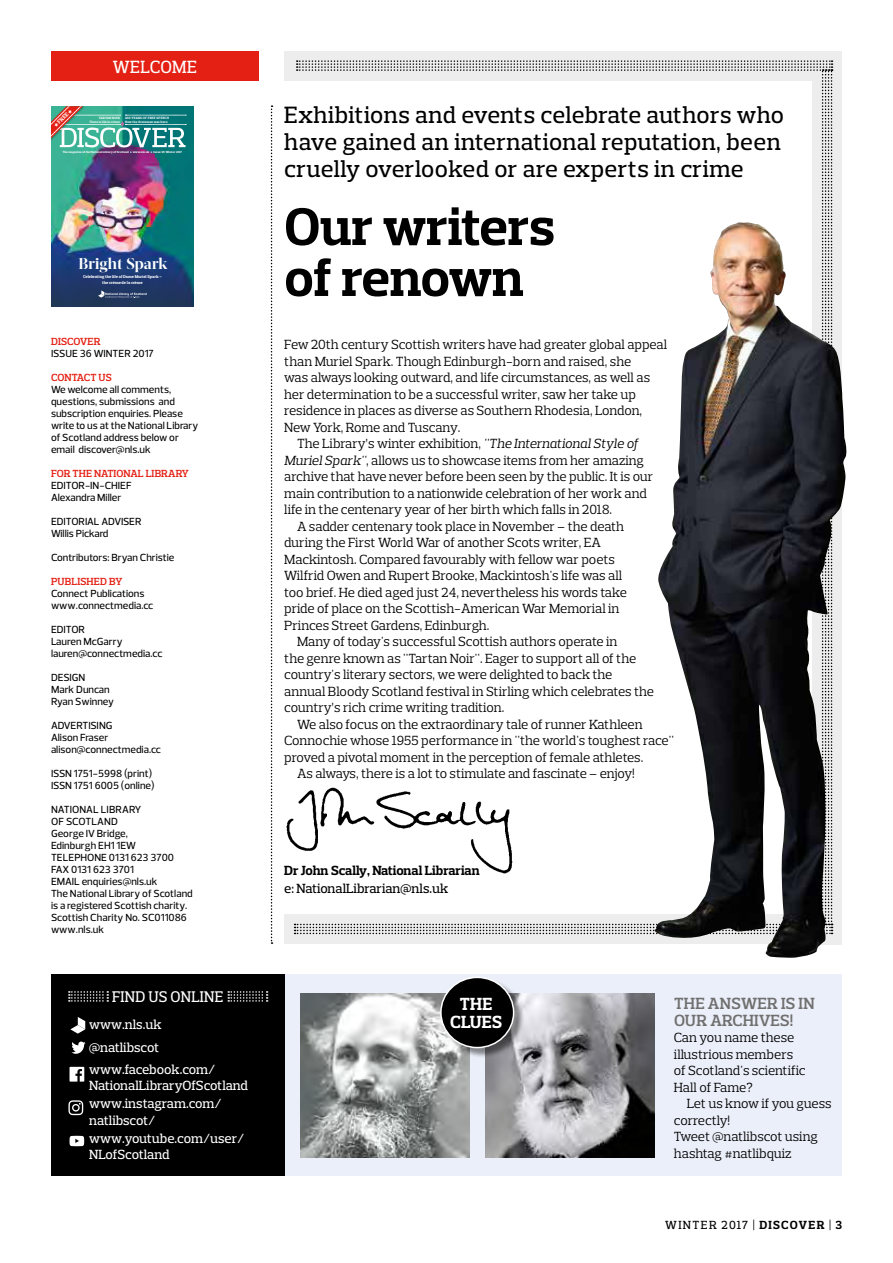
<style>
.page{position:relative;width:893px;height:1263px;background:#fff}
.page>*{position:absolute;margin:0;border:0;box-sizing:border-box;transform-origin:0 0}
.t1{font:700 53.85px/51px "Prelo Slab";letter-spacing:-.005em;color:#000}
.t2{font:500 24px/27px "Prelo Slab";letter-spacing:.01em;color:#000}
.t3{font:500 18px "Prelo Slab";letter-spacing:.015em;color:#fff;scale:.96 1}
.t4{font:700 17.85px/18px "Prelo Slab";letter-spacing:.015em;color:#fff;text-align:center}
.t5{font:600 16.5px/16.5px "Prelo Slab";letter-spacing:.015em;color:#706f6f}
.t6{font:500 15.75px "Prelo Slab";letter-spacing:.015em;color:#fff;scale:.96 1}
.t7{font:700 15.6px "Acta Display";letter-spacing:-.015em;color:#fff}
.t8{font:13.5px/16.5px "Prelo Slab";letter-spacing:-.01em;color:#000}
.t9{font:500 13.5px/18px "Prelo Slab";letter-spacing:-.01em;color:#fff}
.t10{font:700 13.5px "Prelo Slab";letter-spacing:-.01em;color:#000}
.t11{font:500 13.5px "Prelo Slab";color:#000}
.t12{font:500 12px "Prelo Slab";letter-spacing:.115em;color:#000}
.t13{font:500 10.5px/12px "Prelo";color:#000}
.t14{font:600 10.5px "Prelo Slab";letter-spacing:.005em;color:#e41f13}
.t15{font:700 5.7px "Prelo Slab";color:#fff}
.t16{font:700 4.2px/5.1px "Prelo Slab";letter-spacing:-.01em;color:#fff;text-align:center}
.t17{font:700 3.3px/3.3px "Prelo Slab";letter-spacing:.02em;color:#fff;text-align:right}
.t18{font:700 3px "Prelo Slab";letter-spacing:.01em;color:#fff}
.s1{font-style:italic}
.s2{font-weight:700}
</style>
<div class="page">
<div style="left:812px;top:51px;width:30px;height:893px;background:#ededed"></div>
<div style="left:284px;top:914px;width:558px;height:30px;background:#ededed"></div>
<div style="left:284px;top:51px;width:558px;height:30px;background:#ededed"></div>
<div style="left:51px;top:974px;width:791px;height:201px;background:#ebeff9"></div>
<svg style="left:295px;top:60px;width:537px;height:874px"></svg>
<svg style="left:271px;top:105px;width:2px;height:839px"></svg>
<img style="left:286px;top:780px;width:234px;height:103px">
<img style="left:51px;top:106px;width:143px;height:201px">
<svg style="left:98px;top:290px;width:49px;height:8px"></svg>
<img style="left:301px;top:993px;width:169px;height:165px">
<img style="left:486px;top:993px;width:169px;height:165px">
<div style="left:442px;top:978px;width:83px;height:80px;background:#000;opacity:.45"></div>
<div style="left:441px;top:977px;width:73px;height:70px;background:#000;border-radius:50%"></div>
<div style="left:440px;top:977px;width:74px;height:71px;border:2px solid #fff;border-radius:50%"></div>
<div style="left:51px;top:51px;width:208px;height:30px;background:#e41f13"></div>
<img style="left:654px;top:223px;width:192px;height:735px">
<div style="left:51px;top:974px;width:233px;height:201px;background:#000"></div>
<svg style="left:69px;top:991px;width:39px;height:11px"></svg>
<svg style="left:228px;top:991px;width:40px;height:11px"></svg>
<svg style="left:71px;top:1041px;width:15px;height:13px"></svg>
<svg style="left:70px;top:1067px;width:14px;height:14px"></svg>
<svg style="left:68px;top:1100px;width:15px;height:15px"></svg>
<svg style="left:70px;top:1136px;width:14px;height:10px"></svg>
<svg style="left:70px;top:1017px;width:15px;height:17px"></svg>
<svg style="left:51px;top:106px;width:135px;height:47px;background:#559c94"></svg>
<h3 class="t3" style="left:113px;top:56px;width:89px">WELCOME</h3>
<p class="t15" style="left:56px;top:121px;width:15px;rotate:-45deg">FREE</p>
<p class="t17" style="left:89px;top:117px;width:32px">TARTAN NOIR<br>There is life in crime</p>
<p class="t17" style="left:125px;top:117px;width:45px;text-align:left">200 YEARS OF FREE SPEECH<br>How the <span class="s1">Scotsman</span> was born</p>
<p class="t18" style="left:63px;top:150px;width:68px">The magazine of the National Library of Scotland</p>
<p class="t18" style="left:133px;top:150px;width:18px">www.nls.uk</p>
<p class="t18" style="left:153px;top:150px;width:30px">Issue 36 Winter 2017</p>
<p class="t7" style="left:79px;top:254px;width:91px">Bright Spark</p>
<p class="t16" style="left:83px;top:274px;width:80px">Celebrating the life of Dame Muriel Spark – the crème de la crème</p>
<p class="t14" style="left:51px;top:335px;width:51px">DISCOVER</p>
<p class="t13" style="left:51px;top:347px;width:104px">ISSUE 36 WINTER 2017</p>
<p class="t14" style="left:51px;top:371px;width:62px">CONTACT US</p>
<p class="t13" style="left:51px;top:383px;width:149px">We welcome all comments, questions, submissions and subscription enquiries. Please write to us at the National Library of Scotland address below or email discover@nls.uk</p>
<p class="t14" style="left:51px;top:467px;width:139px">FOR THE NATIONAL LIBRARY</p>
<p class="t13" style="left:51px;top:479px;width:82px">EDITOR-IN-CHIEF<br>Alexandra Miller</p>
<p class="t13" style="left:51px;top:515px;width:92px">EDITORIAL ADVISER<br>Willis Pickard</p>
<p class="t13" style="left:51px;top:551px;width:125px">Contributors: Bryan Christie</p>
<p class="t14" style="left:51px;top:575px;width:73px">PUBLISHED BY</p>
<p class="t13" style="left:51px;top:587px;width:104px">Connect Publications www.connectmedia.cc</p>
<p class="t13" style="left:51px;top:623px;width:113px">EDITOR<br>Lauren McGarry lauren@connectmedia.cc</p>
<p class="t13" style="left:51px;top:671px;width:65px">DESIGN<br>Mark Duncan<br>Ryan Swinney</p>
<p class="t13" style="left:51px;top:719px;width:111px">ADVERTISING<br>Alison Fraser alison@connectmedia.cc</p>
<p class="t13" style="left:51px;top:767px;width:105px">ISSN 1751-5998 (print)<br>ISSN 1751 6005 (online)</p>
<p class="t13" style="left:51px;top:803px;width:143px">NATIONAL LIBRARY<br>OF SCOTLAND<br>George IV Bridge,<br>Edinburgh EH1 1EW<br>TELEPHONE 0131 623 3700<br>FAX 0131 623 3701<br>EMAIL enquiries@nls.uk<br>The National Library of Scotland is a registered Scottish charity.<br>Scottish Charity No. SC011086 www.nls.uk</p>
<p class="t6" style="left:112px;top:987px;width:117px">FIND US ONLINE</p>
<p class="t9" style="left:89px;top:1015px;width:74px">www.nls.uk</p>
<p class="t9" style="left:89px;top:1036px;width:128px;line-height:21.8px">@natlibscot www.facebook.com/</p>
<p class="t9" style="left:89px;top:1076px;width:160px">NationalLibraryOfScotland www.instagram.com/</p>
<p class="t9" style="left:89px;top:1111px;width:157px">natlibscot/ www.youtube.com/user/</p>
<p class="t9" style="left:89px;top:1145px;width:82px">NLofScotland</p>
<h2 class="t2" style="left:284px;top:102px;width:501px">Exhibitions and events celebrate authors who have gained an international reputation, been cruelly overlooked or are experts in crime</h2>
<h1 class="t1" style="left:284px;top:201px;width:272px">Our writers of renown</h1>
<p class="t8" style="left:284px;top:336px;width:384px">Few 20th century Scottish writers have had greater global appeal</p>
<p class="t8" style="left:284px;top:353px;width:348px">than Muriel Spark. Though Edinburgh-born and raised, she</p>
<p class="t8" style="left:284px;top:369px;width:367px">was always looking outward, and life circumstances, as well as</p>
<p class="t8" style="left:284px;top:386px;width:353px">her determination to be a successful writer, saw her take up</p>
<p class="t8" style="left:284px;top:402px;width:359px">residence in places as diverse as Southern Rhodesia, London,</p>
<p class="t8" style="left:284px;top:419px;width:178px">New York, Rome and Tuscany.</p>
<p class="t8" style="left:297px;top:435px;width:343px">The Library’s winter exhibition, <span class="s1">"The International Style of</span></p>
<p class="t8" style="left:284px;top:452px;width:361px"><span class="s1">Muriel Spark"</span>, allows us to showcase items from her amazing</p>
<p class="t8" style="left:284px;top:468px;width:371px">archive that have never before been seen by the public. It is our</p>
<p class="t8" style="left:284px;top:485px;width:364px">main contribution to a nationwide celebration of her work and</p>
<p class="t8" style="left:284px;top:501px;width:329px">life in the centenary year of her birth which falls in 2018.</p>
<p class="t8" style="left:297px;top:518px;width:329px">A sadder centenary took place in November – the death</p>
<p class="t8" style="left:284px;top:534px;width:318px">during the First World War of another Scots writer, EA</p>
<p class="t8" style="left:284px;top:551px;width:332px">Mackintosh. Compared favourably with fellow war poets</p>
<p class="t8" style="left:284px;top:567px;width:339px">Wilfrid Owen and Rupert Brooke, Mackintosh's life was all</p>
<p class="t8" style="left:284px;top:584px;width:344px">too brief. He died aged just 24, nevertheless his words take</p>
<p class="t8" style="left:284px;top:600px;width:337px">pride of place on the Scottish-American War Memorial in</p>
<p class="t8" style="left:284px;top:617px;width:207px">Princes Street Gardens, Edinburgh.</p>
<p class="t8" style="left:297px;top:633px;width:322px">Many of today's successful Scottish authors operate in</p>
<p class="t8" style="left:284px;top:650px;width:353px">the genre known as "Tartan Noir". Eager to support all of the</p>
<p class="t8" style="left:284px;top:666px;width:330px">country's literary sectors, we were delighted to back the</p>
<p class="t8" style="left:284px;top:683px;width:371px">annual Bloody Scotland festival in Stirling which celebrates the</p>
<p class="t8" style="left:284px;top:699px;width:221px">country’s rich crime writing tradition.</p>
<p class="t8" style="left:297px;top:716px;width:347px">We also focus on the extraordinary tale of runner Kathleen</p>
<p class="t8" style="left:284px;top:732px;width:391px">Connochie whose 1955 performance in "the world's toughest race"</p>
<p class="t8" style="left:284px;top:749px;width:361px">proved a pivotal moment in the perception of female athletes.</p>
<p class="t8" style="left:297px;top:765px;width:339px">As always, there is a lot to stimulate and fascinate – enjoy!</p>
<p class="t10" style="left:284px;top:862px;width:197px">Dr John Scally, National Librarian</p>
<p class="t11" style="left:284px;top:880px;width:165px">e: NationalLibrarian@nls.uk</p>
<h3 class="t4" style="left:450px;top:995px;width:54px">THE<br>CLUES</h3>
<p class="t5" style="left:674px;top:995px;width:142px">THE ANSWER IS IN<br>OUR ARCHIVES!</p>
<p class="t8" style="left:674px;top:1029px;width:133px">Can you name these illustrious members of Scotland's scientific<br>Hall of Fame?</p>
<p class="t8" style="left:674px;top:1095px;width:159px;text-indent:13px">Let us know if you guess correctly!<br>Tweet @natlibscot using hashtag #natlibquiz</p>
<p class="t12" style="left:665px;top:1218px;width:178px">WINTER 2017 | <span class="s2">DISCOVER</span> | <span class="s2">3</span></p>
</div>
